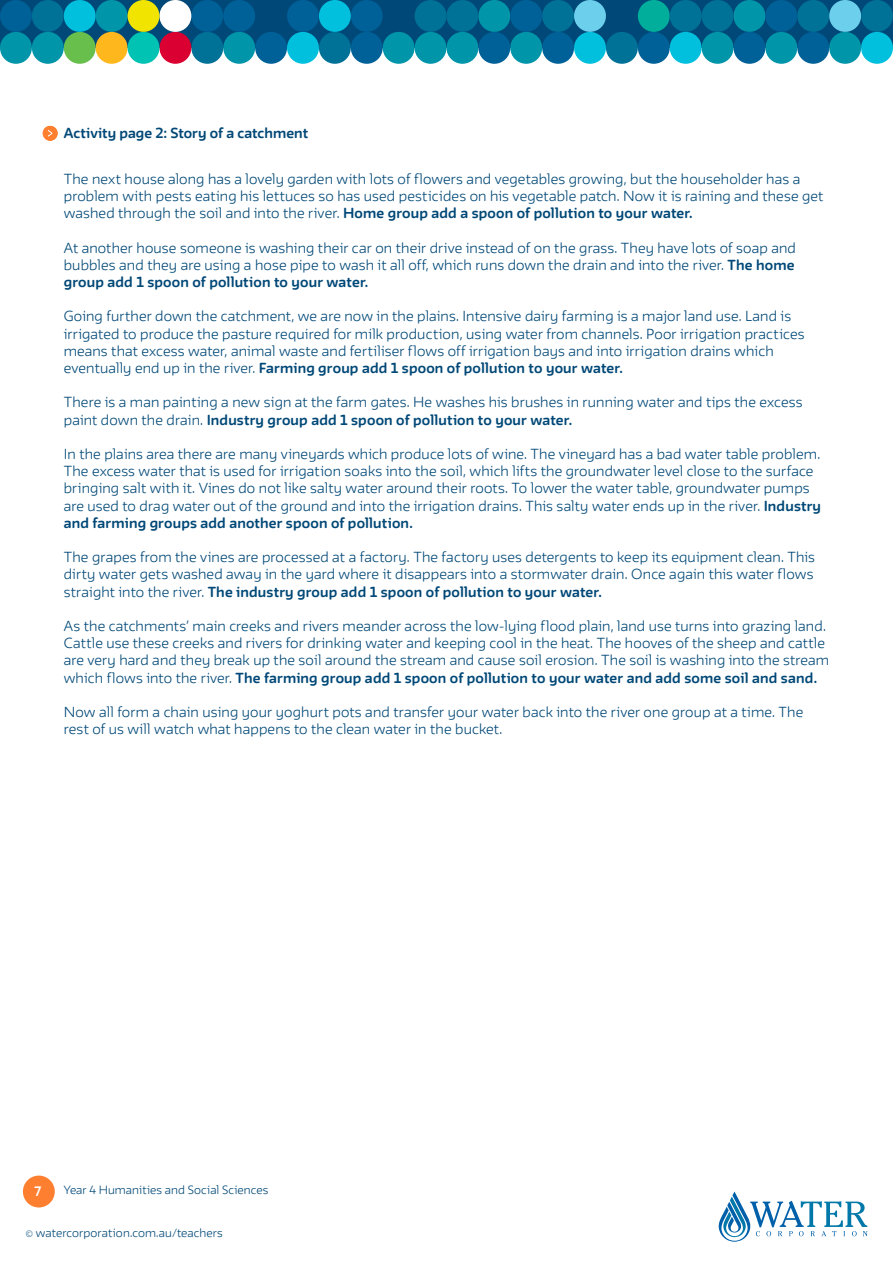
<style>
.page{position:relative;width:893px;height:1263px;background:#fff}
.page>*{position:absolute;margin:0;border:0;box-sizing:border-box;transform-origin:0 0}
.Bulett_Final{font:300 12.75px/17.2px "FWT Irma Round";letter-spacing:.01em;color:#004877}
.t1{font:700 12.75px "FWT Irma Round";color:#004877}
.Circle_number{font:700 12px "FWT Irma Round";color:#fff}
.WC_Footer{font:300 10.5px "FWT Irma Round";letter-spacing:.01em;color:#004877}
.s1{font-weight:700}
</style>
<div class="page">
<svg style="left:719px;top:1191px;width:148px;height:51px"></svg>
<div style="left:0;top:0;width:893px;height:48px;background:#004877"></div>
<div style="left:223px;top:32px;width:32px;height:32px;background:#0095a9;border-radius:50%"></div>
<div style="left:287px;top:32px;width:32px;height:32px;background:#00c0de;border-radius:50%"></div>
<div style="left:319px;top:32px;width:32px;height:32px;background:#007197;border-radius:50%"></div>
<div style="left:255px;top:32px;width:32px;height:32px;background:#006098;border-radius:50%"></div>
<div style="left:191px;top:32px;width:32px;height:32px;background:#007197;border-radius:50%"></div>
<div style="left:351px;top:0;width:32px;height:32px;background:#006098;border-radius:50%"></div>
<div style="left:287px;top:0;width:32px;height:32px;background:#006098;border-radius:50%"></div>
<div style="left:191px;top:0;width:32px;height:32px;background:#006098;border-radius:50%"></div>
<div style="left:223px;top:0;width:32px;height:32px;background:#006098;border-radius:50%"></div>
<div style="left:319px;top:0;width:32px;height:32px;background:#00c0de;border-radius:50%"></div>
<div style="left:64px;top:32px;width:32px;height:32px;background:#68bf4b;border-radius:50%"></div>
<div style="left:64px;top:0;width:32px;height:32px;background:#00c0de;border-radius:50%"></div>
<div style="left:0;top:32px;width:32px;height:32px;background:#0095a9;border-radius:50%"></div>
<div style="left:383px;top:32px;width:32px;height:32px;background:#0095a9;border-radius:50%"></div>
<div style="left:32px;top:32px;width:32px;height:32px;background:#0095a9;border-radius:50%"></div>
<div style="left:32px;top:0;width:32px;height:32px;background:#007197;border-radius:50%"></div>
<div style="left:0;top:0;width:32px;height:32px;background:#006098;border-radius:50%"></div>
<div style="left:351px;top:32px;width:32px;height:32px;background:#006098;border-radius:50%"></div>
<div style="left:96px;top:0;width:32px;height:32px;background:#0095a9;border-radius:50%"></div>
<div style="left:159px;top:32px;width:32px;height:32px;background:#da0032;border-radius:50%"></div>
<div style="left:96px;top:32px;width:32px;height:32px;background:#ffb71e;border-radius:50%"></div>
<div style="left:159px;top:0;width:32px;height:32px;background:#fff;border-radius:50%"></div>
<div style="left:128px;top:0;width:31px;height:32px;background:#f1e400;border-radius:50%"></div>
<div style="left:128px;top:32px;width:31px;height:32px;background:#00c3b4;border-radius:50%"></div>
<div style="left:415px;top:0;width:31px;height:32px;background:#007197;border-radius:50%"></div>
<div style="left:415px;top:32px;width:31px;height:32px;background:#0095a9;border-radius:50%"></div>
<div style="left:638px;top:32px;width:32px;height:32px;background:#006098;border-radius:50%"></div>
<div style="left:510px;top:32px;width:32px;height:32px;background:#0095a9;border-radius:50%"></div>
<div style="left:542px;top:32px;width:32px;height:32px;background:#006098;border-radius:50%"></div>
<div style="left:478px;top:0;width:32px;height:32px;background:#0095a9;border-radius:50%"></div>
<div style="left:446px;top:32px;width:32px;height:32px;background:#0095a9;border-radius:50%"></div>
<div style="left:478px;top:32px;width:32px;height:32px;background:#006098;border-radius:50%"></div>
<div style="left:542px;top:0;width:32px;height:32px;background:#007197;border-radius:50%"></div>
<div style="left:574px;top:0;width:32px;height:32px;background:#6ccfeb;border-radius:50%"></div>
<div style="left:510px;top:0;width:32px;height:32px;background:#006098;border-radius:50%"></div>
<div style="left:446px;top:0;width:32px;height:32px;background:#007197;border-radius:50%"></div>
<div style="left:574px;top:32px;width:32px;height:32px;background:#00c0de;border-radius:50%"></div>
<div style="left:606px;top:32px;width:32px;height:32px;background:#007197;border-radius:50%"></div>
<div style="left:638px;top:0;width:32px;height:32px;background:#00ae9b;border-radius:50%"></div>
<div style="left:670px;top:0;width:32px;height:32px;background:#007197;border-radius:50%"></div>
<div style="left:670px;top:32px;width:32px;height:32px;background:#00c0de;border-radius:50%"></div>
<div style="left:765px;top:32px;width:32px;height:32px;background:#0095a9;border-radius:50%"></div>
<div style="left:797px;top:32px;width:32px;height:32px;background:#006098;border-radius:50%"></div>
<div style="left:733px;top:0;width:32px;height:32px;background:#0095a9;border-radius:50%"></div>
<div style="left:702px;top:32px;width:31px;height:32px;background:#0095a9;border-radius:50%"></div>
<div style="left:733px;top:32px;width:32px;height:32px;background:#006098;border-radius:50%"></div>
<div style="left:797px;top:0;width:32px;height:32px;background:#007197;border-radius:50%"></div>
<div style="left:829px;top:0;width:32px;height:32px;background:#6ccfeb;border-radius:50%"></div>
<div style="left:765px;top:0;width:32px;height:32px;background:#006098;border-radius:50%"></div>
<div style="left:702px;top:0;width:31px;height:32px;background:#007197;border-radius:50%"></div>
<div style="left:861px;top:32px;width:32px;height:32px;background:#00c0de;border-radius:50%"></div>
<div style="left:861px;top:0;width:32px;height:32px;background:#007197;border-radius:50%"></div>
<div style="left:829px;top:32px;width:32px;height:32px;background:#0095a9;border-radius:50%"></div>
<svg style="left:43px;top:126px;width:15px;height:15px"></svg>
<div style="left:23px;top:1175px;width:32px;height:32px;background:#ff7f30;border-radius:50%"></div>
<p class="t1" style="left:64px;top:122px;width:246px">Activity page 2: Story of a catchment</p>
<p class="Bulett_Final" style="left:64px;top:169px;width:761px">The next house along has a lovely garden with lots of flowers and vegetables growing, but the householder has a problem with pests eating his lettuces so has used pesticides on his vegetable patch. Now it is raining and these get washed through the soil and into the river. <span class="s1">Home group add a spoon of pollution to your water.</span></p>
<p class="Bulett_Final" style="left:64px;top:238px;width:734px;text-align:justify">At another house someone is washing their car on their drive instead of on the grass. They have lots of soap and bubbles and they are using a hose pipe to wash it all off, which runs down the drain and into the river. <span class="s1">The home group add 1 spoon of pollution to your water.</span></p>
<p class="Bulett_Final" style="left:64px;top:307px;width:742px">Going further down the catchment, we are now in the plains. Intensive dairy farming is a major land use. Land is irrigated to produce the pasture required for milk production, using water from channels. Poor irrigation practices means that excess water, animal waste and fertiliser flows off irrigation bays and into irrigation drains which eventually end up in the river. <span class="s1">Farming group add 1 spoon of pollution to your water.</span></p>
<p class="Bulett_Final" style="left:64px;top:393px;width:740px">There is a man painting a new sign at the farm gates. He washes his brushes in running water and tips the excess paint down the drain. <span class="s1">Industry group add 1 spoon of pollution to your water.</span></p>
<p class="Bulett_Final" style="left:64px;top:444px;width:759px">In the plains area there are many vineyards which produce lots of wine. The vineyard has a bad water table problem.<br>The excess water that is used for irrigation soaks into the soil, which lifts the groundwater level close to the surface bringing salt with it. Vines do not like salty water around their roots. To lower the water table, groundwater pumps are used to drag water out of the ground and into the irrigation drains. This salty water ends up in the river. <span class="s1">Industry and farming groups add another spoon of pollution.</span></p>
<p class="Bulett_Final" style="left:64px;top:547px;width:753px;text-align:justify">The grapes from the vines are processed at a factory. The factory uses detergents to keep its equipment clean. This dirty water gets washed away in the yard where it disappears into a stormwater drain. Once again this water flows straight into the river. <span class="s1">The industry group add 1 spoon of pollution to your water.</span></p>
<p class="Bulett_Final" style="left:64px;top:616px;width:767px">As the catchments’ main creeks and rivers meander across the low-lying flood plain, land use turns into grazing land.<br>Cattle use these creeks and rivers for drinking water and keeping cool in the heat. The hooves of the sheep and cattle are very hard and they break up the soil around the stream and cause soil erosion. The soil is washing into the stream which flows into the river. <span class="s1">The farming group add 1 spoon of pollution to your water and add some soil and sand.</span></p>
<p class="Bulett_Final" style="left:64px;top:702px;width:741px">Now all form a chain using your yoghurt pots and transfer your water back into the river one group at a time. The rest of us will watch what happens to the clean water in the bucket.</p>
<p class="Circle_number" style="left:35px;top:1182px;width:8px">7</p>
<p class="WC_Footer" style="left:64px;top:1182px;width:206px">Year 4 Humanities and Social Sciences</p>
<p class="WC_Footer" style="left:26px;top:1225px;width:199px">© watercorporation.com.au/teachers</p>
</div>
